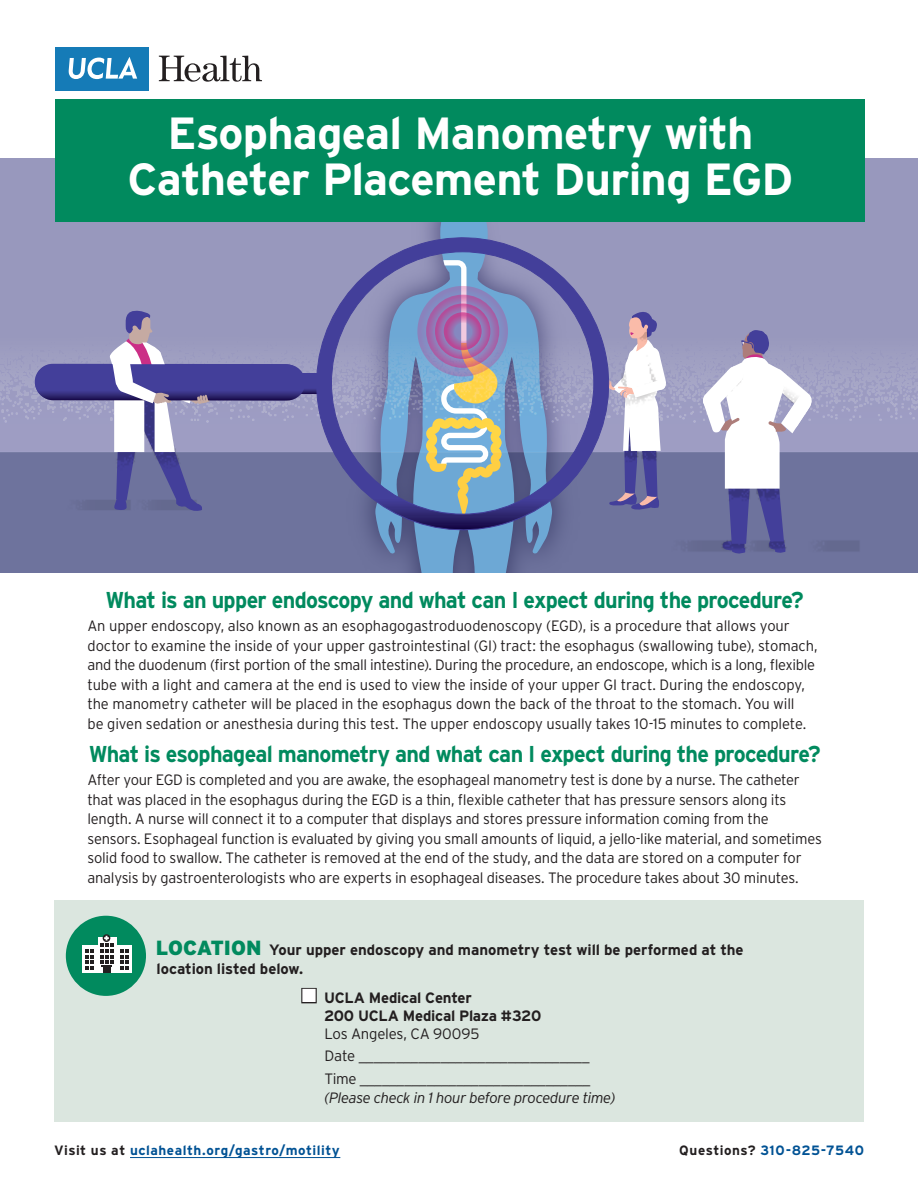
<style>
.page{position:relative;width:918px;height:1188px;background:#fff}
.page>*{position:absolute;margin:0;border:0;box-sizing:border-box;transform-origin:0 0}
.TITLE_SUB_BLACK_CAPS{font:700 45px/46.5px "Interstate";letter-spacing:-.02em;color:#fff;text-align:center}
.TITLE_SUB_BLACK_CAPS-2{font:700 22.95px "Interstate";letter-spacing:-.03em;color:#018a5e;scale:.94 1}
.TEXT_1{font:300 15px/19.5px "Interstate";letter-spacing:-.015em;color:#231f20}
.TEXT_1_INSET{font:700 15px/19.5px "Interstate";letter-spacing:-.005em;color:#231f20}
.TEXT_1-2{font:700 15px "Interstate";letter-spacing:-.015em;color:#231f20}
.TEXT_1-3{font:italic 300 15px "Interstate";letter-spacing:-.03em;color:#231f20}
.YELLOW_SUB_TITLE{font:700 13.5px "Interstate";letter-spacing:.035em;color:#005294}
.s1{font-weight:900;font-size:20.4px;color:#018a5e}
.s2{font-family:"Universal Newswith Comm Pi";font-weight:400;font-size:16.5px}
.s3{color:#231f20}
</style>
<div class="page">
<div style="left:54px;top:901px;width:810px;height:221px;background:#dbe6df"></div>
<div style="left:0;top:158px;width:918px;height:414px;background:#9898bd"></div>
<div style="left:0;top:452px;width:918px;height:120px;background:#6e739d"></div>
<svg style="left:376px;top:546px;width:175px;height:26px"></svg>
<img style="left:0;top:371px;width:918px;height:52px">
<svg style="left:624px;top:312px;width:33px;height:167px"></svg>
<svg style="left:35px;top:310px;width:266px;height:201px"></svg>
<svg style="left:301px;top:222px;width:323px;height:324px"></svg>
<img style="left:607px;top:479px;width:52px;height:67px">
<img style="left:813px;top:371px;width:60px;height:52px">
<img style="left:642px;top:312px;width:60px;height:159px">
<svg style="left:702px;top:330px;width:111px;height:224px"></svg>
<div style="left:55px;top:47px;width:94px;height:43px;background:#157bb7"></div>
<svg style="left:69px;top:57px;width:68px;height:22px"></svg>
<svg style="left:159px;top:56px;width:103px;height:26px"></svg>
<hr style="left:130px;top:1157px;width:210px;height:1px;background:#005294">
<div style="left:56px;top:99px;width:810px;height:123px;background:#018a5e"></div>
<div style="left:66px;top:916px;width:80px;height:80px;background:#018a5e;border-radius:50%"></div>
<svg style="left:88px;top:939px;width:36px;height:7px"></svg>
<div style="left:82px;top:946px;width:50px;height:27px;background:#fff"></div>
<div style="left:98px;top:937px;width:18px;height:36px;background:#fff"></div>
<svg style="left:86px;top:949px;width:8px;height:21px"></svg>
<svg style="left:120px;top:949px;width:9px;height:21px"></svg>
<svg style="left:100px;top:936px;width:14px;height:37px"></svg>
<p class="TITLE_SUB_BLACK_CAPS" style="left:128px;top:110px;width:667px">Esophageal Manometry with<br>Catheter Placement During EGD</p>
<p class="TITLE_SUB_BLACK_CAPS-2" style="left:106px;top:587px;width:744px">What is an upper endoscopy and what can I expect during the procedure?</p>
<p class="TEXT_1" style="left:87px;top:616px;width:732px">An upper endoscopy, also known as an esophagogastroduodenoscopy (EGD), is a procedure that allows your doctor to examine the inside of your upper gastrointestinal (GI) tract: the esophagus (swallowing tube), stomach, and the duodenum (first portion of the small intestine). During the procedure, an endoscope, which is a long, flexible tube with a light and camera at the end is used to view the inside of your upper GI tract. During the endoscopy, the manometry catheter will be placed in the esophagus down the back of the throat to the stomach. You will<br>be given sedation or anesthesia during this test. The upper endoscopy usually takes 10-15 minutes to complete.</p>
<p class="TITLE_SUB_BLACK_CAPS-2" style="left:89px;top:741px;width:780px">What is esophageal manometry and what can I expect during the procedure?</p>
<p class="TEXT_1" style="left:87px;top:770px;width:736px">After your EGD is completed and you are awake, the esophageal manometry test is done by a nurse. The catheter that was placed in the esophagus during the EGD is a thin, flexible catheter that has pressure sensors along its length. A nurse will connect it to a computer that displays and stores pressure information coming from the sensors. Esophageal function is evaluated by giving you small amounts of liquid, a jello-like material, and sometimes solid food to swallow. The catheter is removed at the end of the study, and the data are stored on a computer for analysis by gastroenterologists who are experts in esophageal diseases. The procedure takes about 30 minutes.</p>
<p class="TEXT_1_INSET" style="left:156px;top:940px;width:590px"><span class="s1">LOCATION</span> Your upper endoscopy and manometry test will be performed at the location listed below.</p>
<p class="TEXT_1-2" style="left:302px;top:989px;width:172px"><span class="s2">m</span> UCLA Medical Center</p>
<p class="TEXT_1-2" style="left:324px;top:1007px;width:219px">200 UCLA Medical Plaza #320</p>
<p class="TEXT_1" style="left:324px;top:1024px;width:157px">Los Angeles, CA 90095</p>
<p class="TEXT_1" style="left:324px;top:1046px;width:267px">Date _______________________________</p>
<p class="TEXT_1" style="left:324px;top:1069px;width:268px">Time _______________________________</p>
<p class="TEXT_1-3" style="left:324px;top:1090px;width:293px">(Please check in 1 hour before procedure time)</p>
<p class="YELLOW_SUB_TITLE" style="left:54px;top:1143px;width:287px"><span class="s3">Visit us at</span> uclahealth.org/gastro/motility</p>
<p class="YELLOW_SUB_TITLE" style="left:679px;top:1143px;width:186px"><span class="s3">Questions?</span> 310-825-7540</p>
</div>
